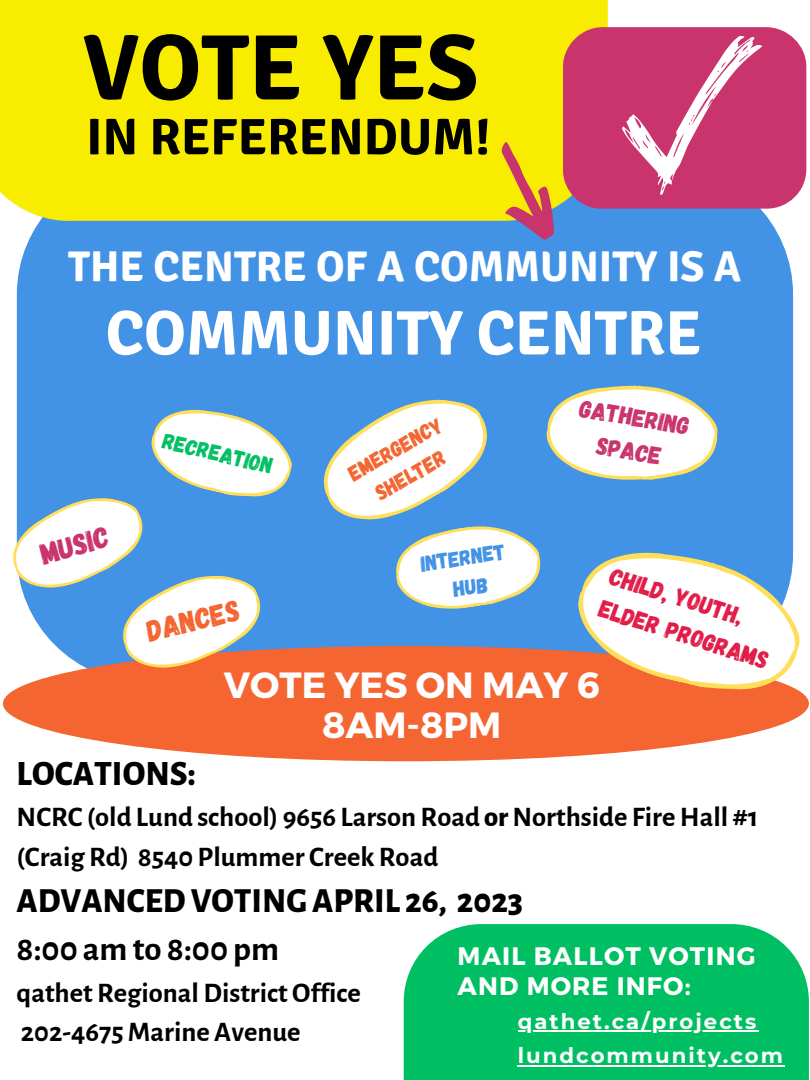
<style>
.page{position:relative;width:810px;height:1080px;background:#fff}
.page>*{position:absolute;margin:0;border:0;box-sizing:border-box;transform-origin:0 0}
.t1{font:700 93.12px "Signika";color:#000}
.t2{font:700 62.88px "Signika";color:#fff}
.t3{font:700 51.25px "Signika";color:#000}
.t4{font:700 42.88px "Signika";color:#fff}
.t5{font:700 36.44px/40.3px "Montserrat";color:#fff;text-align:center}
.t6{font:800 35px "Alegreya Sans";color:#000}
.t7{font:800 34.69px "Alegreya Sans";color:#000}
.t8{font:700 34.69px "Alegreya Sans";color:#000}
.t9{font:29.5px "Gagalin";color:#f56531}
.t10{font:29.5px "Gagalin";color:#ca346d}
.t11{font:700 28.44px/39.4px "Alegreya Sans";color:#000}
.t12{font:700 25.25px/30.1px "Montserrat";letter-spacing:.045em;color:#fff}
.t13{font:24.62px/34.1px "Gagalin";color:#ca346d;text-align:center}
.t14{font:24.5px/34.1px "Gagalin";color:#e21c48}
.t15{font:22.19px "Gagalin";color:#00bf63}
.t16{font:21.69px/30.1px "Gagalin";color:#4292e6;text-align:center}
.t17{font:21.56px/30px "Gagalin";color:#f56531;text-align:center}
.t18{font:700 21.25px "Montserrat";letter-spacing:.095em;color:#fff}
.s1{font-weight:800}
</style>
<div class="page">
<div style="left:17px;top:165px;width:776px;height:518px;background:#4292e6;border-radius:129px"></div>
<div style="left:3px;top:646px;width:806px;height:115px;background:#f56531;border-radius:50%"></div>
<div style="left:404px;top:924px;width:405px;height:156px;background:#00bf63"></div>
<svg style="left:694px;top:534px;width:115px;height:173px;fill:#fff"></svg>
<svg style="left:13px;top:373px;width:705px;height:312px"></svg>
<div style="left:0;top:0;width:608px;height:223px;background:#f8ed01"></div>
<svg style="left:480px;top:134px;width:85px;height:106px"></svg>
<svg style="left:563px;top:27px;width:243px;height:183px;background:#c94072"></svg>
<svg style="left:622px;top:36px;width:140px;height:159px;background:#d25484"></svg>
<hr style="left:518px;top:1031px;width:240px;height:1px;background:#fff">
<hr style="left:518px;top:1065px;width:267px;height:1px;background:#fff">
<h1 class="t1" style="left:83px;top:12px;width:397px">VOTE YES</h1>
<h3 class="t3" style="left:86px;top:106px;width:406px">IN REFERENDUM!</h3>
<h3 class="t4" style="left:68px;top:241px;width:675px">THE CENTRE OF A COMMUNITY IS A</h3>
<h2 class="t2" style="left:106px;top:295px;width:597px">COMMUNITY CENTRE</h2>
<p class="t10" style="left:36px;top:537px;width:72px;rotate:-16deg">MUSIC</p>
<p class="t15" style="left:166px;top:427px;width:114px;rotate:13deg">RECREATION</p>
<p class="t9" style="left:143px;top:613px;width:96px;rotate:-14deg">DANCES</p>
<p class="t17" style="left:343px;top:461px;width:106px;rotate:-30deg">EMERGENCY<br>SHELTER</p>
<p class="t16" style="left:418px;top:548px;width:87px;rotate:-9deg">INTERNET<br>HUB</p>
<p class="t13" style="left:583px;top:390px;width:113px;rotate:9deg">Gathering<br>Space</p>
<p class="t14" style="left:616px;top:558px;width:178px;rotate:18deg">CHILD, YOUTH,<br>ELDER PROGRAMS</p>
<p class="t5" style="left:224px;top:663px;width:377px">VOTE YES ON MAY 6<br>8AM-8PM</p>
<p class="t6" style="left:17px;top:757px;width:181px">LOCATIONS:</p>
<p class="t11" style="left:17px;top:798px;width:743px">NCRC (old Lund school) 9656 Larson Road <span class="s1">or</span>Northside FireHall #1 (Craig Rd) 8540 Plummer Creek Road</p>
<p class="t7" style="left:17px;top:884px;width:508px">ADVANCEDVOTINGAPRIL 26, 2023</p>
<p class="t8" style="left:17px;top:932px;width:264px">8:00 am to 8:00 pm</p>
<p class="t11" style="left:17px;top:974px;width:346px">qathet RegionalDistrictOffice<br>202-4675Marine Avenue</p>
<p class="t12" style="left:458px;top:940px;width:299px">MAIL BALLOT VOTING<br>AND MORE INFO:</p>
<p class="t18" style="left:518px;top:1009px;width:240px">qathet.ca/projects</p>
<p class="t18" style="left:518px;top:1043px;width:267px">lundcommunity.com</p>
</div>
